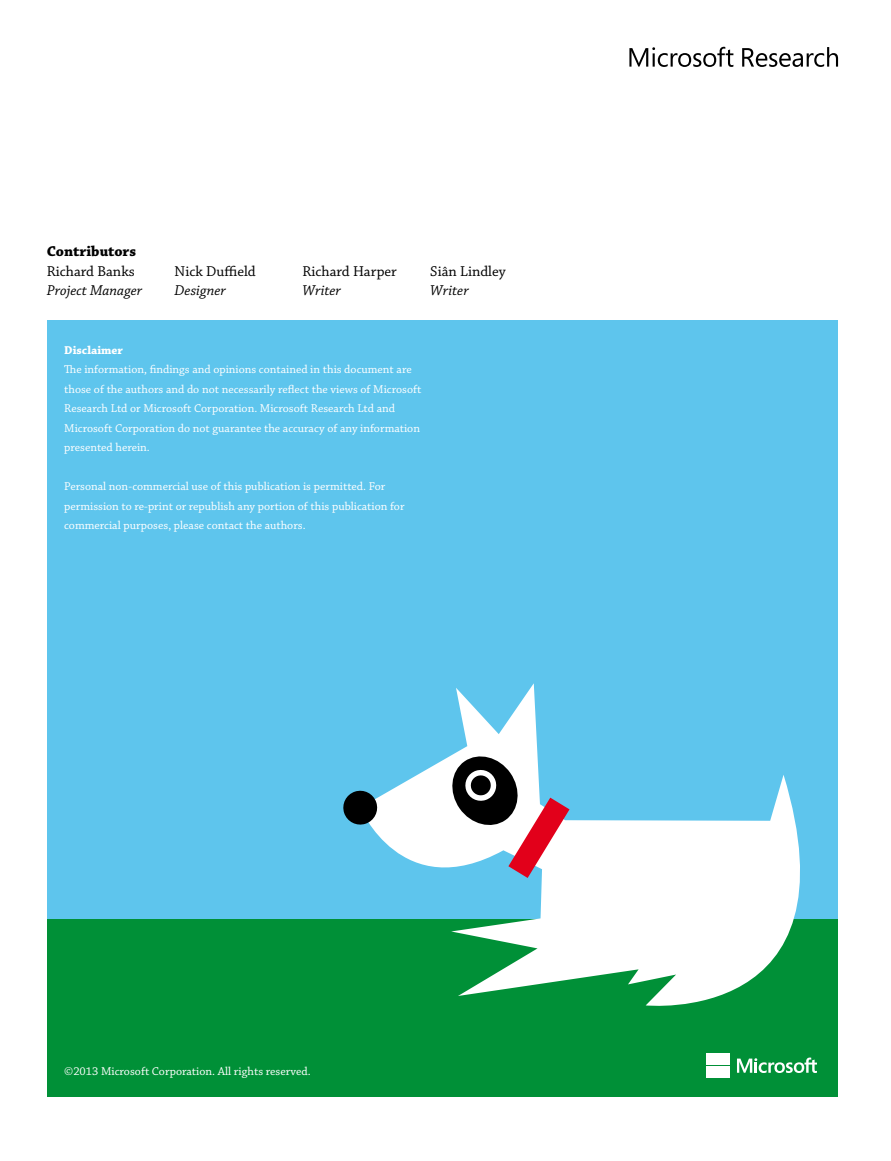
<style>
.page{position:relative;width:891px;height:1161px;background:#fff}
.page>*{position:absolute;margin:0;border:0;box-sizing:border-box;transform-origin:0 0}
.t1{font:15px "Chaparral Pro";color:#000}
.t2{font:italic 15px "Chaparral Pro";color:#000}
.t3{font:700 15px "Chaparral Pro";color:#000}
.t4{font:12px/19.5px "Chaparral Pro";color:#fff}
.t5{font:700 12px "Chaparral Pro";color:#fff}
</style>
<div class="page">
<div style="left:47px;top:320px;width:791px;height:776px;background:#5ec5ed"></div>
<div style="left:47px;top:919px;width:791px;height:177px;background:#009037"></div>
<svg style="left:371px;top:683px;width:429px;height:323px"></svg>
<svg style="left:343px;top:789px;width:36px;height:38px"></svg>
<svg style="left:448px;top:752px;width:122px;height:126px"></svg>
<svg style="left:737px;top:1058px;width:80px;height:15px"></svg>
<div style="left:706px;top:1054px;width:11px;height:11px;background:#fff"></div>
<div style="left:719px;top:1054px;width:11px;height:11px;background:#fff"></div>
<div style="left:706px;top:1066px;width:11px;height:12px;background:#fff"></div>
<div style="left:719px;top:1066px;width:11px;height:12px;background:#fff"></div>
<svg style="left:629px;top:47px;width:209px;height:20px"></svg>
<p class="t3" style="left:47px;top:242px;width:91px">Contributors</p>
<p class="t1" style="left:47px;top:262px;width:90px">Richard Banks</p>
<p class="t2" style="left:47px;top:282px;width:97px">Project Manager</p>
<p class="t1" style="left:175px;top:262px;width:83px">Nick Duffield</p>
<p class="t2" style="left:175px;top:282px;width:53px">Designer</p>
<p class="t1" style="left:302px;top:262px;width:96px">Richard Harper</p>
<p class="t2" style="left:302px;top:282px;width:40px">Writer</p>
<p class="t1" style="left:430px;top:262px;width:77px">Siân Lindley</p>
<p class="t2" style="left:430px;top:282px;width:40px">Writer</p>
<p class="t5" style="left:64px;top:343px;width:60px">Disclaimer</p>
<p class="t4" style="left:64px;top:360px;width:359px">The information, findings and opinions contained in this document are those of the authors and do not necessarily reflect the views of Microsoft Research Ltd or Microsoft Corporation. Microsoft Research Ltd and Microsoft Corporation do not guarantee the accuracy of any information presented herein.</p>
<p class="t4" style="left:64px;top:477px;width:342px">Personal non-commercial use of this publication is permitted. For permission to re-print or republish any portion of this publication for commercial purposes, please contact the authors.</p>
<p class="t4" style="left:64px;top:1062px;width:248px">©2013 Microsoft Corporation. All rights reserved.</p>
</div>
